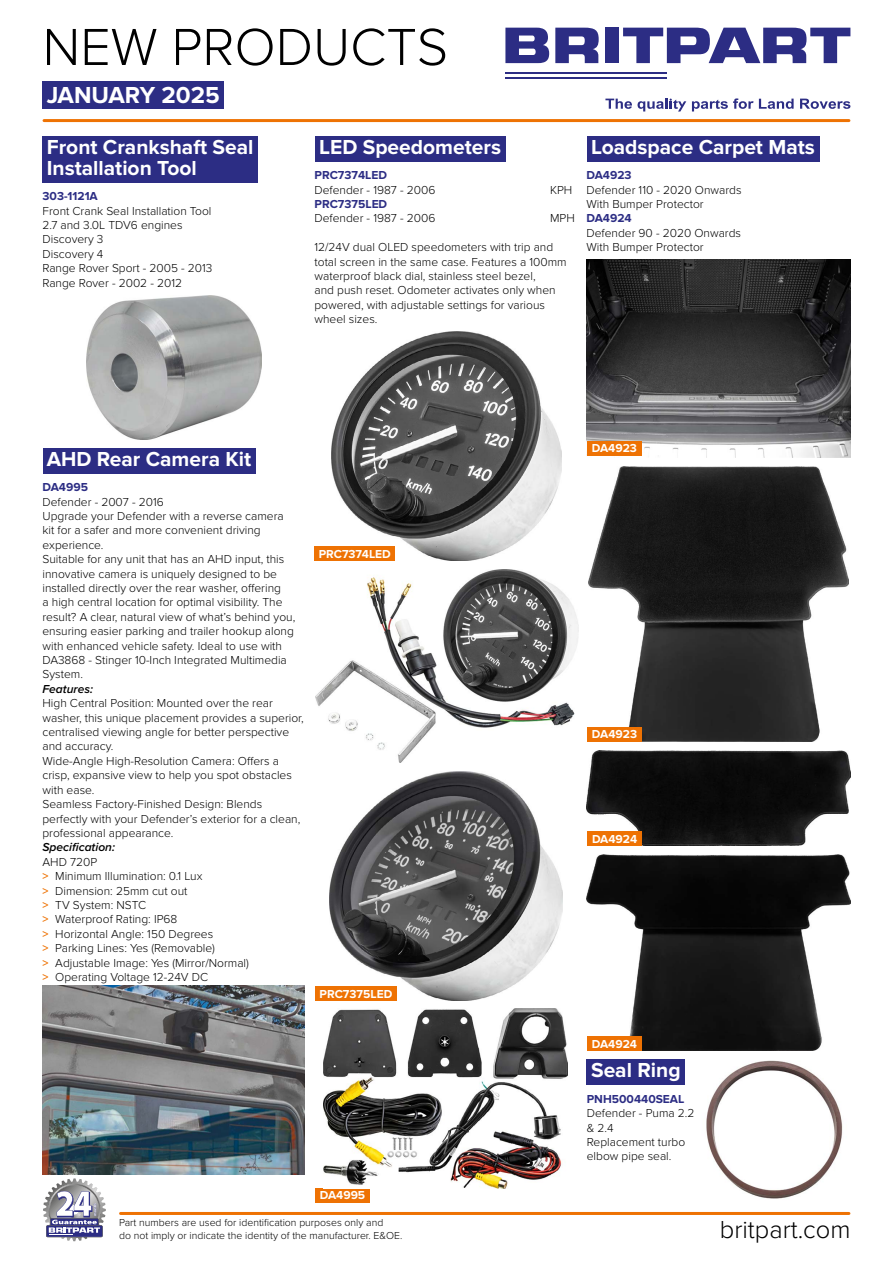
<style>
.page{position:relative;width:893px;height:1263px;background:#fff}
.page>*{position:absolute;margin:0;border:0;box-sizing:border-box;transform-origin:0 0}
.t1{font:300 54px "Proxima Nova";color:#000}
.t2{font:300 25.5px "Proxima Nova";color:#000}
.t3{font:700 24px "Proxima Nova";color:#fff}
.t4{font:700 21px/21px "Proxima Nova";color:#fff}
.t5{font:300 12px/14.4px "Proxima Nova";color:#000}
.t6{font:700 12px "Proxima Nova";color:#2c2d84}
.t7{font:700 12px "Proxima Nova";color:#fff}
.t8{font:italic 600 12px "Proxima Nova";color:#000}
.t9{font:300 10.5px/12.6px "Proxima Nova";color:#000}
.s1{font-weight:600;color:#ee7203}
</style>
<div class="page">
<img style="left:706px;top:1060px;width:137px;height:139px">
<img style="left:330px;top:771px;width:232px;height:229px">
<img style="left:331px;top:332px;width:230px;height:229px">
<svg style="left:605px;top:99px;width:27px;height:10px"></svg>
<svg style="left:800px;top:99px;width:50px;height:10px"></svg>
<svg style="left:638px;top:99px;width:48px;height:13px"></svg>
<svg style="left:692px;top:98px;width:102px;height:13px"></svg>
<hr style="left:505px;top:72px;width:162px;height:2px;background:#2c2d84">
<hr style="left:505px;top:77px;width:162px;height:1px;background:#2c2d84">
<div style="left:605px;top:28px;width:14px;height:35px;background:#2c2d84"></div>
<svg style="left:555px;top:28px;width:44px;height:35px"></svg>
<svg style="left:505px;top:28px;width:44px;height:35px;background:#515299"></svg>
<svg style="left:623px;top:28px;width:227px;height:35px"></svg>
<hr style="left:44px;top:119px;width:805px;height:3px;background:#ee7203">
<div style="left:43px;top:81px;width:181px;height:27px;background:#2c2d84"></div>
<div style="left:314px;top:546px;width:81px;height:15px;background:#ee7203"></div>
<div style="left:315px;top:986px;width:82px;height:14px;background:#ee7203"></div>
<div style="left:315px;top:1188px;width:55px;height:14px;background:#ee7203"></div>
<div style="left:43px;top:136px;width:215px;height:46px;background:#2c2d84"></div>
<div style="left:43px;top:448px;width:212px;height:25px;background:#2c2d84"></div>
<div style="left:587px;top:1059px;width:98px;height:25px;background:#2c2d84"></div>
<div style="left:315px;top:136px;width:190px;height:25px;background:#2c2d84"></div>
<div style="left:587px;top:136px;width:232px;height:25px;background:#2c2d84"></div>
<hr style="left:121px;top:1212px;width:728px;height:3px;background:#ee7203">
<img style="left:87px;top:295px;width:175px;height:145px">
<img style="left:324px;top:1009px;width:244px;height:179px">
<img style="left:589px;top:466px;width:259px;height:275px">
<div style="left:587px;top:727px;width:55px;height:14px;background:#ee7203"></div>
<img style="left:586px;top:260px;width:265px;height:198px">
<div style="left:587px;top:441px;width:55px;height:14px;background:#ee7203"></div>
<img style="left:586px;top:750px;width:264px;height:96px">
<img style="left:587px;top:854px;width:263px;height:197px">
<div style="left:587px;top:832px;width:55px;height:14px;background:#ee7203"></div>
<div style="left:587px;top:1036px;width:55px;height:15px;background:#ee7203"></div>
<img style="left:315px;top:569px;width:263px;height:194px">
<svg style="left:43px;top:1178px;width:63px;height:64px"></svg>
<img style="left:43px;top:986px;width:262px;height:188px">
<h1 class="t1" style="left:43px;top:16px;width:407px">NEW PRODUCTS</h1>
<h3 class="t3" style="left:47px;top:81px;width:174px">JANUARY 2025</h3>
<h3 class="t4" style="left:47px;top:137px;width:208px">Front Crankshaft Seal<br>Installation Tool</h3>
<p class="t6" style="left:43px;top:189px;width:57px">303-1121A</p>
<p class="t5" style="left:43px;top:203px;width:171px">Front Crank Seal Installation Tool<br>2.7 and 3.0L TDV6 engines<br>Discovery 3<br>Discovery 4<br>Range Rover Sport - 2005 - 2013<br>Range Rover - 2002 - 2012</p>
<h3 class="t4" style="left:319px;top:137px;width:183px">LED Speedometers</h3>
<h3 class="t4" style="left:591px;top:137px;width:225px">Loadspace Carpet Mats</h3>
<p class="t6" style="left:314px;top:168px;width:74px">PRC7374LED</p>
<p class="t5" style="left:314px;top:182px;width:122px">Defender - 1987 - 2006</p>
<p class="t5" style="left:550px;top:182px;width:24px">KPH</p>
<p class="t6" style="left:314px;top:197px;width:74px">PRC7375LED</p>
<p class="t5" style="left:314px;top:211px;width:122px">Defender - 1987 - 2006</p>
<p class="t5" style="left:550px;top:211px;width:26px">MPH</p>
<p class="t5" style="left:314px;top:240px;width:254px">12/24V dual OLED speedometers with trip and total screen in the same case. Features a 100mm waterproof black dial, stainless steel bezel,<br>and push reset. Odometer activates only when powered, with adjustable settings for various wheel sizes.</p>
<p class="t6" style="left:586px;top:168px;width:47px">DA4923</p>
<p class="t5" style="left:586px;top:182px;width:157px">Defender 110 - 2020 Onwards<br>With Bumper Protector</p>
<p class="t6" style="left:586px;top:211px;width:47px">DA4924</p>
<p class="t5" style="left:586px;top:226px;width:156px">Defender 90 - 2020 Onwards<br>With Bumper Protector</p>
<h3 class="t4" style="left:47px;top:449px;width:206px">AHD Rear Camera Kit</h3>
<p class="t6" style="left:43px;top:480px;width:47px">DA4995</p>
<p class="t5" style="left:43px;top:495px;width:254px">Defender - 2007 - 2016<br>Upgrade your Defender with a reverse camera kit for a safer and more convenient driving experience.<br>Suitable for any unit that has an AHD input, this innovative camera is uniquely designed to be installed directly over the rear washer, offering<br>a high central location for optimal visibility. The result? A clear, natural view of what’s behind you, ensuring easier parking and trailer hookup along with enhanced vehicle safety. Ideal to use with DA3868 - Stinger 10-Inch Integrated Multimedia System.</p>
<p class="t8" style="left:43px;top:680px;width:52px">Features:</p>
<p class="t5" style="left:43px;top:696px;width:263px">High Central Position: Mounted over the rear washer, this unique placement provides a superior, centralised viewing angle for better perspective and accuracy.<br>Wide-Angle High-Resolution Camera: Offers a crisp, expansive view to help you spot obstacles with ease.<br>Seamless Factory-Finished Design: Blends perfectly with your Defender’s exterior for a clean, professional appearance.</p>
<p class="t8" style="left:43px;top:838px;width:74px">Specification:</p>
<p class="t5" style="left:43px;top:855px;width:208px">AHD 720P<br><span class="s1">&gt;</span> Minimum Illumination: 0.1 Lux<br><span class="s1">&gt;</span> Dimension: 25mm cut out<br><span class="s1">&gt;</span> TV System: NSTC<br><span class="s1">&gt;</span> Waterproof Rating: IP68<br><span class="s1">&gt;</span> Horizontal Angle: 150 Degrees<br><span class="s1">&gt;</span> Parking Lines: Yes (Removable)<br><span class="s1">&gt;</span> Adjustable Image: Yes (Mirror/Normal) <span class="s1">&gt;</span> Operating Voltage 12-24V DC</p>
<p class="t7" style="left:319px;top:547px;width:74px">PRC7374LED</p>
<p class="t7" style="left:320px;top:986px;width:74px">PRC7375LED</p>
<p class="t7" style="left:320px;top:1188px;width:47px">DA4995</p>
<p class="t7" style="left:592px;top:441px;width:47px">DA4923</p>
<p class="t7" style="left:592px;top:727px;width:47px">DA4923</p>
<p class="t7" style="left:592px;top:832px;width:47px">DA4924</p>
<p class="t7" style="left:592px;top:1037px;width:47px">DA4924</p>
<h3 class="t4" style="left:591px;top:1060px;width:91px">Seal Ring</h3>
<p class="t6" style="left:587px;top:1092px;width:99px">PNH500440SEAL</p>
<p class="t5" style="left:587px;top:1106px;width:109px">Defender - Puma 2.2 &amp; 2.4<br>Replacement turbo elbow pipe seal.</p>
<p class="t9" style="left:119px;top:1216px;width:285px">Part numbers are used for identification purposes only and<br>do not imply or indicate the identity of the manufacturer. E&amp;OE.</p>
<h2 class="t2" style="left:720px;top:1215px;width:132px">britpart.com</h2>
</div>
